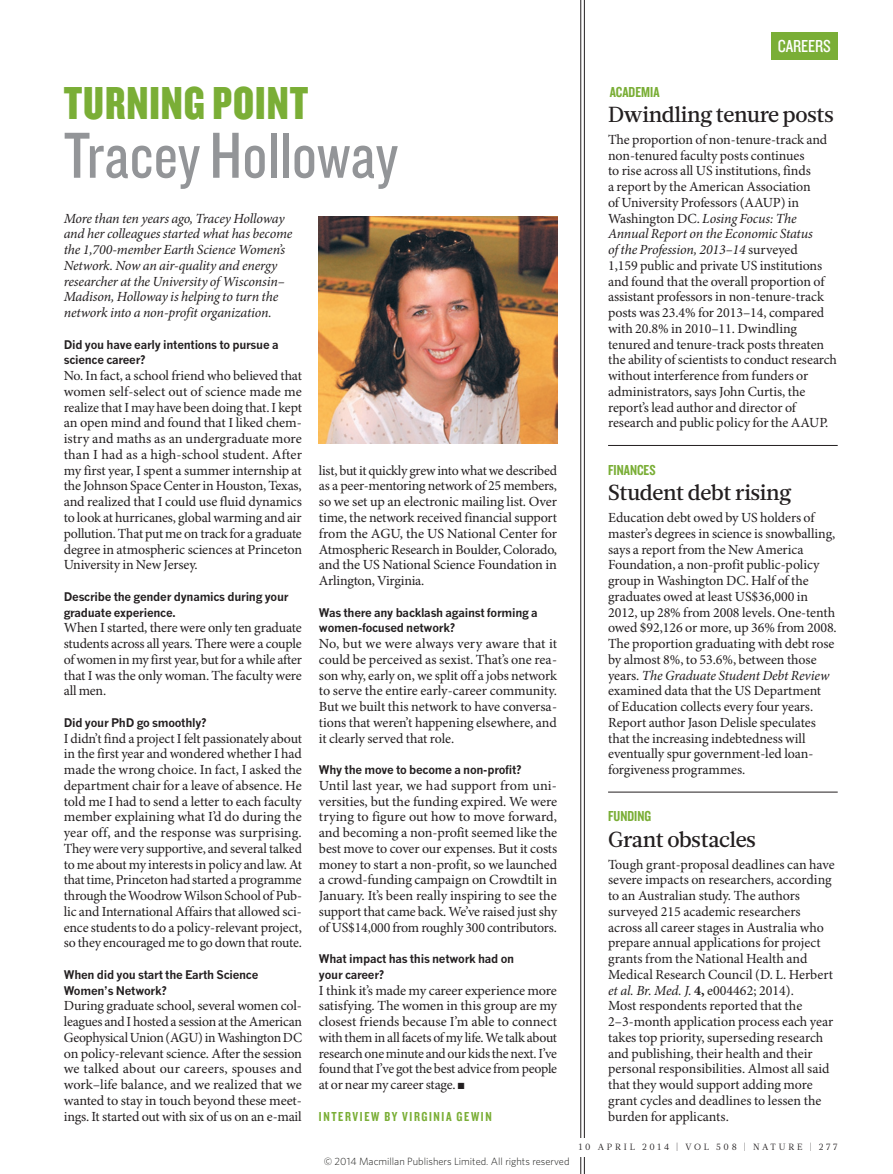
<style>
.page{position:relative;width:893px;height:1174px;background:#fff}
.page>*{position:absolute;margin:0;border:0;box-sizing:border-box;transform-origin:0 0}
.TURNING_POINT_NAME{font:67.5px "Knockout 29 Junior Ltweight";color:#939598}
.TURNING_POINT__STRAP{font:48px "Knockout 69 Full Liteweight";letter-spacing:.02em;color:#7aae36}
.BRIEF_HEAD{font:500 21.75px "Glosa Math";letter-spacing:-.01em;color:#231f20}
.t1{font:18px "Knockout 29 Junior Ltweight";letter-spacing:-.005em;color:#fff}
.BRIEF_STRAP{font:15px "Knockout 49 Liteweight";color:#7aae36}
.BODY_1ST_PARA{font:13.95px/15.8px "Minion Pro";letter-spacing:-.015em;color:#231f20;text-align:justify}
.BRIEF_BODY{font:13.95px/15.8px "Minion Pro";letter-spacing:-.005em;color:#231f20}
.BRIEF_BODY_LAST{font:13.95px/15.8px "Minion Pro";color:#231f20}
.TURNING_POINT_INTRO{font:italic 13.95px/15.8px "Minion Pro";letter-spacing:-.01em;color:#231f20}
.TURNING_POINT_BYLINE{font:13.5px "Knockout 49 Liteweight";letter-spacing:.12em;color:#7aae36}
.TURNING_POINT_QUESTI{font:700 11.7px/15.8px "News Gothic MTOT";letter-spacing:-.02em;color:#231f20}
.t2{font:300 10.5px "Whitney";color:#1d1d1b}
.t3{font:9px "Glosa Math";letter-spacing:.3em;color:#231f20}
.s1{font-style:italic}
.s2{font-weight:700}
</style>
<div class="page">
<hr style="left:584px;top:0;width:1px;height:1174px;background:#231f20">
<hr style="left:580px;top:0;width:1px;height:1174px;background:#231f20">
<hr style="left:608px;top:792px;width:230px;height:1px;background:#231f20">
<hr style="left:608px;top:445px;width:230px;height:1px;background:#231f20">
<img style="left:319px;top:216px;width:238px;height:227px">
<div style="left:476px;top:1137px;width:362px;height:19px;background:#fff"></div>
<div style="left:771px;top:32px;width:67px;height:27px;background:#7aae36"></div>
<p class="t1" style="left:778px;top:34px;width:55px">CAREERS</p>
<p class="TURNING_POINT__STRAP" style="left:64px;top:73px;width:246px">TURNING POINT</p>
<p class="TURNING_POINT_NAME" style="left:64px;top:112px;width:336px">Tracey Holloway</p>
<p class="TURNING_POINT_INTRO" style="left:64px;top:211px;width:230px">More than ten years ago, Tracey Holloway and her colleagues started what has become the 1,700-member Earth Science Women’s Network. Now an air-quality and energy researcher at the University of Wisconsin– Madison, Holloway is helping to turn the network into a non-profit organization.</p>
<p class="TURNING_POINT_QUESTI" style="left:64px;top:336px;width:216px">Did you have early intentions to pursue a science career?</p>
<p class="BODY_1ST_PARA" style="left:64px;top:368px;width:240px">No. In fact, a school friend who believed that women self-select out of science made me realize that I may have been doing that. I kept an open mind and found that I liked chem&shy;istry and maths as an undergraduate more than I had as a high-school student. After my first year, I spent a summer internship at the Johnson Space Center in Houston, Texas, and realized that I could use fluid dynamics to look at hurricanes, global warming and air pollution. That put me on track for a graduate degree in atmospheric sciences at Princeton University in New Jersey.</p>
<p class="TURNING_POINT_QUESTI" style="left:64px;top:588px;width:226px">Describe the gender dynamics during your graduate experience.</p>
<p class="BODY_1ST_PARA" style="left:64px;top:620px;width:240px">When I started, there were only ten graduate students across all years. There were a couple of women in my first year, but for a while after that I was the only woman. The faculty were all men.</p>
<p class="TURNING_POINT_QUESTI" style="left:64px;top:714px;width:144px">Did your PhD go smoothly?</p>
<p class="BODY_1ST_PARA" style="left:64px;top:731px;width:240px">I didn’t find a project I felt passionately about in the first year and wondered whether I had made the wrong choice. In fact, I asked the department chair for a leave of absence. He told me I had to send a letter to each faculty member explaining what I’d do during the year off, and the response was surprising.<br>They were very supportive, and several talked to me about my interests in policy and law. At that time, Princeton had started a programme through the Woodrow Wilson School of Pub&shy;lic and International Affairs that allowed sci&shy;ence students to do a policy-relevant project, so they encouraged me to go down that route.</p>
<p class="TURNING_POINT_QUESTI" style="left:64px;top:966px;width:196px">When did you start the Earth Science<br>Women’s Network?</p>
<p class="BODY_1ST_PARA" style="left:64px;top:998px;width:240px">During graduate school, several women col&shy;leagues and I hosted a session at the American Geophysical Union (AGU) in Washington DC on policy-relevant science. After the session we talked about our careers, spouses and work–life balance, and we realized that we wanted to stay in touch beyond these meet&shy;ings. It started out with six of us on an e-mail</p>
<p class="BODY_1ST_PARA" style="left:319px;top:463px;width:240px">list, but it quickly grew into what we described as a peer-mentoring network of 25 members, so we set up an electronic mailing list. Over time, the network received financial support from the AGU, the US National Center for Atmospheric Research in Boulder, Colorado, and the US National Science Foundation in Arlington, Virginia.</p>
<p class="TURNING_POINT_QUESTI" style="left:319px;top:604px;width:220px">Was there any backlash against forming a women-focused network?</p>
<p class="BODY_1ST_PARA" style="left:319px;top:636px;width:240px">No, but we were always very aware that it could be perceived as sexist. That’s one rea&shy;son why, early on, we split off a jobs network to serve the entire early-career community.<br>But we built this network to have conversa&shy;tions that weren’t happening elsewhere, and it clearly served that role.</p>
<p class="TURNING_POINT_QUESTI" style="left:319px;top:762px;width:204px">Why the move to become a non-profit?</p>
<p class="BODY_1ST_PARA" style="left:319px;top:778px;width:240px">Until last year, we had support from uni&shy;versities, but the funding expired. We were trying to figure out how to move forward, and becoming a non-profit seemed like the best move to cover our expenses. But it costs money to start a non-profit, so we launched a crowd-funding campaign on Crowdtilt in January. It’s been really inspiring to see the support that came back. We’ve raised just shy of US$14,000 from roughly 300 contributors.</p>
<p class="TURNING_POINT_QUESTI" style="left:319px;top:951px;width:197px">What impact has this network had on your career?</p>
<p class="BODY_1ST_PARA" style="left:319px;top:983px;width:240px">I think it’s made my career experience more satisfying. The women in this group are my closest friends because I’m able to connect with them in all facets of my life. We talk about research one minute and our kids the next. I’ve found that I’ve got the best advice from people at or near my career stage. ■</p>
<p class="TURNING_POINT_BYLINE" style="left:319px;top:1107px;width:174px">INTERVIEW BY VIRGINIA GEWIN</p>
<p class="t2" style="left:324px;top:1154px;width:247px">© 2014 Macmillan Publishers Limited. All rights reserved</p>
<p class="BRIEF_STRAP" style="left:610px;top:82px;width:51px">ACADEMIA</p>
<p class="BRIEF_HEAD" style="left:608px;top:100px;width:227px">Dwindling tenure posts</p>
<p class="BRIEF_BODY" style="left:608px;top:132px;width:230px">The proportion of non-tenure-track and non-tenured faculty posts continues<br>to rise across all US institutions, finds<br>a report by the American Association<br>of University Professors (AAUP) in Washington DC. <span class="s1">Losing Focus: The Annual Report on the Economic Status<br>of the Profession, 2013–14</span> surveyed<br>1,159 public and private US institutions and found that the overall proportion of assistant professors in non-tenure-track posts was 23.4% for 2013–14, compared with 20.8% in 2010–11. Dwindling tenured and tenure-track posts threaten the ability of scientists to conduct research without interference from funders or administrators, says John Curtis, the report’s lead author and director of research and public policy for the AAUP.</p>
<p class="BRIEF_STRAP" style="left:608px;top:460px;width:49px">FINANCES</p>
<p class="BRIEF_HEAD" style="left:608px;top:478px;width:185px">Student debt rising</p>
<p class="BRIEF_BODY" style="left:608px;top:510px;width:230px">Education debt owed by US holders of master’s degrees in science is snowballing, says a report from the New America Foundation, a non-profit public-policy group in Washington DC. Half of the graduates owed at least US$36,000 in 2012, up 28% from 2008 levels. One-tenth owed $92,126 or more, up 36% from 2008.<br>The proportion graduating with debt rose by almost 8%, to 53.6%, between those years. <span class="s1">The Graduate Student Debt Review </span>examined data that the US Department<br>of Education collects every four years.<br>Report author Jason Delisle speculates that the increasing indebtedness will eventually spur government-led loan&shy;forgiveness programmes.</p>
<p class="BRIEF_STRAP" style="left:608px;top:807px;width:45px">FUNDING</p>
<p class="BRIEF_HEAD" style="left:608px;top:825px;width:149px">Grant obstacles</p>
<p class="BRIEF_BODY_LAST" style="left:608px;top:857px;width:228px">Tough grant-proposal deadlines can have severe impacts on researchers, according to an Australian study. The authors surveyed 215 academic researchers across all career stages in Australia who prepare annual applications for project grants from the National Health and Medical Research Council (D. L. Herbert <span class="s1">et al. Br. Med. J.</span> <span class="s2">4,</span> e004462; 2014).<br>Most respondents reported that the 2–3-month application process each year takes top priority, superseding research and publishing, their health and their personal responsibilities. Almost all said that they would support adding more grant cycles and deadlines to lessen the burden for applicants.</p>
<p class="t3" style="left:579px;top:1141px;width:260px">10 APRIL 2014 | VOL 508 | NATURE | 277</p>
</div>
